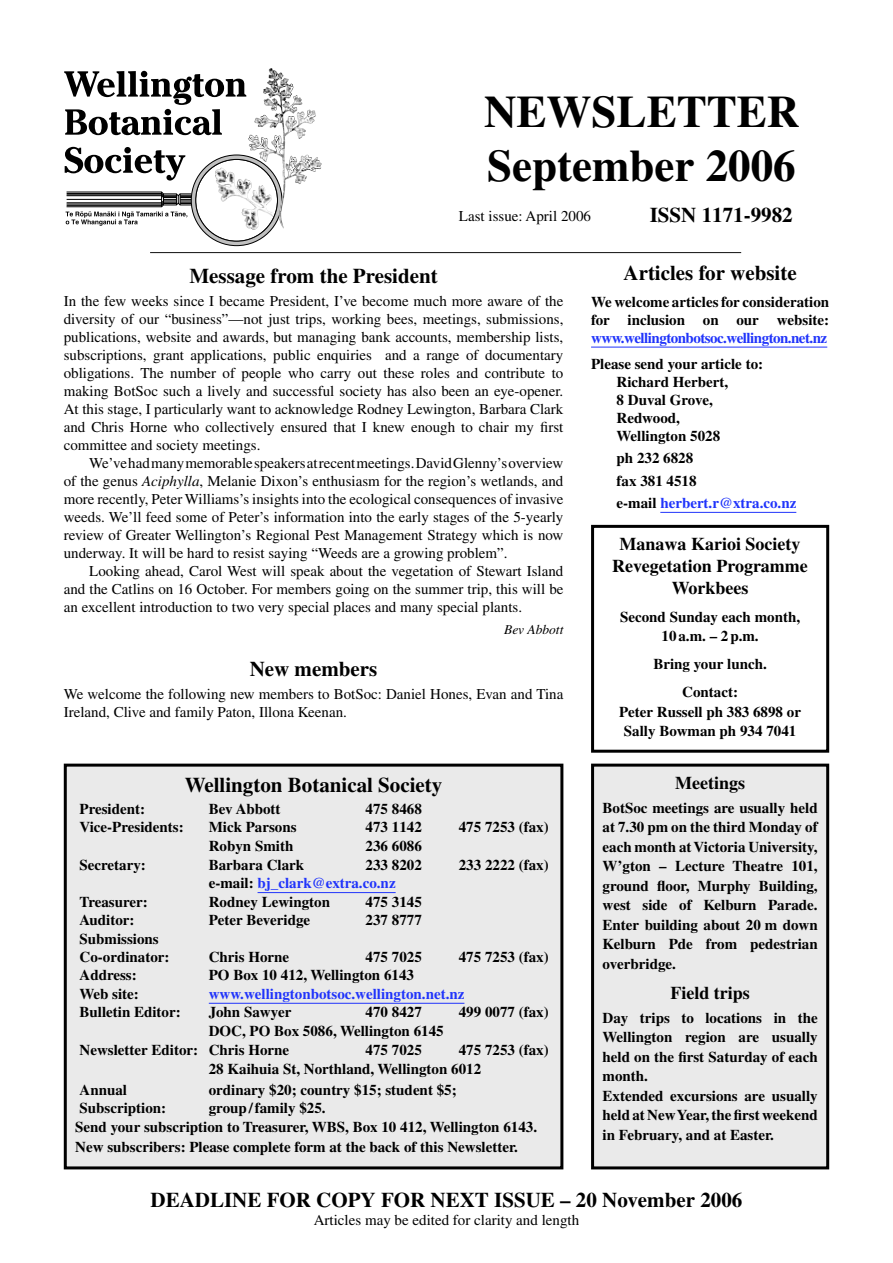
<style>
.page{position:relative;width:893px;height:1263px;background:#fff}
.page>*{position:absolute;margin:0;border:0;box-sizing:border-box;transform-origin:0 0}
.t1{font:700 45px "Times";color:#000}
.t2{font:700 21px "Times";color:#000}
.t3{font:700 18px/21.6px "Times";color:#000;text-align:center}
.t4{font:15px/18px "Times";color:#000;text-align:justify}
.t5{font:700 15px/19.5px "Times";color:#000}
.t6{font:700 15px "Times";color:#2034fb}
.t7{font:700 15px "Times";letter-spacing:-.035em;color:#2034fb}
.t8{font:italic 13.5px "Times";color:#000}
.s1{font-style:italic}
.s2{color:#000}
.s3{color:#2034fb}
</style>
<div class="page">
<hr style="left:150px;top:252px;width:591px;height:1px;background:#0f0f0f">
<div style="left:593px;top:765px;width:235px;height:403px;background:#eaeaea"></div>
<div style="left:591px;top:764px;width:238px;height:405px;border:3px solid #000"></div>
<div style="left:65px;top:765px;width:497px;height:403px;background:#eaeaea"></div>
<hr style="left:258px;top:892px;width:138px;height:1px;background:#2034fb">
<hr style="left:209px;top:1003px;width:255px;height:1px;background:#2034fb">
<div style="left:64px;top:764px;width:499px;height:405px;border:3px solid #000"></div>
<hr style="left:591px;top:347px;width:236px;height:1px;background:#2034fb">
<hr style="left:660px;top:512px;width:136px;height:1px;background:#2034fb">
<div style="left:591px;top:525px;width:238px;height:228px;border:3px solid #000"></div>
<svg style="left:64px;top:71px;width:182px;height:64px"></svg>
<svg style="left:65px;top:147px;width:219px;height:100px"></svg>
<img style="left:282px;top:176px;width:25px;height:22px">
<img style="left:283px;top:171px;width:32px;height:5px">
<img style="left:283px;top:163px;width:39px;height:8px">
<img style="left:260px;top:158px;width:60px;height:5px">
<img style="left:259px;top:154px;width:59px;height:4px">
<img style="left:249px;top:141px;width:36px;height:13px">
<img style="left:248px;top:136px;width:54px;height:5px">
<img style="left:249px;top:132px;width:56px;height:4px">
<img style="left:270px;top:127px;width:36px;height:5px">
<img style="left:256px;top:123px;width:47px;height:4px">
<img style="left:254px;top:118px;width:61px;height:5px">
<img style="left:260px;top:114px;width:56px;height:4px">
<img style="left:271px;top:110px;width:45px;height:4px">
<img style="left:266px;top:105px;width:44px;height:5px">
<img style="left:264px;top:97px;width:38px;height:8px">
<img style="left:263px;top:92px;width:35px;height:5px">
<img style="left:263px;top:88px;width:30px;height:4px">
<img style="left:266px;top:83px;width:28px;height:5px">
<img style="left:267px;top:68px;width:22px;height:15px">
<h1 class="t1" style="left:484px;top:85px;width:33px">newsletter</h1>
<h1 class="t1" style="left:487px;top:139px;width:310px">September 2006</h1>
<p class="t4" style="left:459px;top:207px;width:134px">Last issue: April 2006</p>
<h2 class="t2" style="left:650px;top:202px;width:144px">ISSN 1171-9982</h2>
<h2 class="t2" style="left:189px;top:264px;width:250px">Message from the President</h2>
<p class="t4" style="left:64px;top:291px;width:501px">In the few weeks since I became President, I’ve become much more aware of the diversity of our “business”—not just trips, working bees, meetings, submissions, publications, website and awards, but managing bank accounts, membership lists, subscriptions, grant applications, public enquiries and a range of documentary obligations. The number of people who carry out these roles and contribute to making BotSoc such a lively and successful society has also been an eye-opener.<br>At this stage, I particularly want to acknowledge Rodney Lewington, Barbara Clark and Chris Horne who collectively ensured that I knew enough to chair my first committee and society meetings.</p>
<p class="t4" style="left:64px;top:453px;width:501px;text-indent:26px">We’ve had many memorable speakers at recent meetings. David Glenny’s overview of the genus <span class="s1">Aciphylla</span>, Melanie Dixon’s enthusiasm for the region’s wetlands, and more recently, Peter Williams’s insights into the ecological consequences of invasive weeds. We’ll feed some of Peter’s information into the early stages of the 5-yearly review of Greater Wellington’s Regional Pest Management Strategy which is now underway. It will be hard to resist saying “Weeds are a growing problem”.</p>
<p class="t4" style="left:64px;top:561px;width:501px;text-indent:26px">Looking ahead, Carol West will speak about the vegetation of Stewart Island and the Catlins on 16 October. For members going on the summer trip, this will be an excellent introduction to two very special places and many special plants.</p>
<p class="t8" style="left:504px;top:622px;width:61px">Bev Abbott</p>
<h2 class="t2" style="left:250px;top:657px;width:129px">New members</h2>
<p class="t4" style="left:64px;top:684px;width:501px">We welcome the following new members to BotSoc: Daniel Hones, Evan and Tina<br>Ireland, Clive and family Paton, Illona Keenan.</p>
<h2 class="t2" style="left:185px;top:772px;width:259px">Wellington Botanical Society</h2>
<p class="t5" style="left:80px;top:799px;width:67px">President:</p>
<p class="t5" style="left:209px;top:799px;width:73px">Bev Abbott</p>
<p class="t5" style="left:366px;top:799px;width:58px">475 8468</p>
<p class="t5" style="left:80px;top:817px;width:106px">Vice-Presidents:</p>
<p class="t5" style="left:209px;top:817px;width:89px">Mick Parsons</p>
<p class="t5" style="left:366px;top:817px;width:58px">473 1142</p>
<p class="t5" style="left:459px;top:817px;width:91px">475 7253 (fax)</p>
<p class="t5" style="left:209px;top:836px;width:86px">Robyn Smith</p>
<p class="t5" style="left:366px;top:836px;width:58px">236 6086</p>
<p class="t5" style="left:80px;top:854px;width:68px">Secretary:</p>
<p class="t5" style="left:209px;top:854px;width:97px">Barbara Clark</p>
<p class="t5" style="left:366px;top:854px;width:58px">233 8202</p>
<p class="t5" style="left:459px;top:854px;width:91px">233 2222 (fax)</p>
<p class="t6" style="left:209px;top:874px;width:188px"><span class="s2">e-mail:</span> bj_clark@extra.co.nz</p>
<p class="t5" style="left:80px;top:891px;width:70px">Treasurer:</p>
<p class="t5" style="left:209px;top:891px;width:123px">Rodney Lewington</p>
<p class="t5" style="left:366px;top:891px;width:58px">475 3145</p>
<p class="t5" style="left:80px;top:910px;width:57px">Auditor:</p>
<p class="t5" style="left:209px;top:910px;width:103px">Peter Beveridge</p>
<p class="t5" style="left:366px;top:910px;width:58px">237 8777</p>
<p class="t5" style="left:80px;top:929px;width:91px;line-height:18px">Submissions<br>Co-ordinator:</p>
<p class="t5" style="left:209px;top:946px;width:82px">Chris Horne</p>
<p class="t5" style="left:366px;top:946px;width:58px">475 7025</p>
<p class="t5" style="left:459px;top:946px;width:91px">475 7253 (fax)</p>
<p class="t5" style="left:80px;top:965px;width:59px">Address:</p>
<p class="t5" style="left:209px;top:965px;width:207px">PO Box 10 412, Wellington 6143</p>
<p class="t5" style="left:80px;top:984px;width:61px">Web site:</p>
<p class="t6" style="left:209px;top:985px;width:257px">www.wellingtonbotsoc.wellington.net.nz</p>
<p class="t5" style="left:80px;top:1002px;width:103px">Bulletin Editor:</p>
<p class="t5" style="left:209px;top:1002px;width:84px">John Sawyer</p>
<p class="t5" style="left:366px;top:1002px;width:58px">470 8427</p>
<p class="t5" style="left:459px;top:1002px;width:91px">499 0077 (fax)</p>
<p class="t5" style="left:80px;top:1021px;width:366px;line-height:18.9px;text-indent:129px">DOC, PO Box 5086, Wellington 6145<br>Newsletter Editor: Chris Horne</p>
<p class="t5" style="left:209px;top:1040px;width:341px;line-height:18.9px;text-indent:250px">475 7253 (fax)<br>28 Kaihuia St, Northland, Wellington 6012</p>
<p class="t5" style="left:366px;top:1040px;width:58px">475 7025</p>
<p class="t5" style="left:80px;top:1081px;width:88px;line-height:18px">Annual<br>Subscription:</p>
<p class="t5" style="left:209px;top:1080px;width:249px">ordinary $20; country $15; student $5;</p>
<p class="t5" style="left:209px;top:1098px;width:118px">group/family $25.</p>
<p class="t5" style="left:75px;top:1117px;width:463px">Send your subscription to Treasurer, WBS, Box 10 412, Wellington 6143.</p>
<p class="t5" style="left:75px;top:1137px;width:444px">New subscribers: Please complete form at the back of this Newsletter.</p>
<h2 class="t2" style="left:623px;top:260px;width:175px">Articles for website</h2>
<p class="t5" style="left:591px;top:292px;width:240px;line-height:18px">We welcome articles for consideration for inclusion on our website:</p>
<p class="t7" style="left:591px;top:329px;width:238px">www.wellingtonbotsoc.wellington.net.nz</p>
<p class="t5" style="left:617px;top:355px;width:148px;line-height:18px;text-indent:-26px">Please send your article to:<br>Richard Herbert,<br>8 Duval Grove,<br>Redwood,<br>Wellington 5028</p>
<p class="t5" style="left:617px;top:447px;width:181px;line-height:22.2px">ph 232 6828<br>fax 381 4518<br>e-mail <span class="s3">herbert.r@xtra.co.nz</span></p>
<p class="t3" style="left:612px;top:533px;width:197px">Manawa Karioi Society<br>Revegetation Programme<br>Workbees</p>
<p class="t5" style="left:620px;top:606px;width:182px;text-align:center">Second Sunday each month,<br>10a.m. – 2p.m.</p>
<p class="t5" style="left:653px;top:650px;width:115px;line-height:28px;text-align:center">Bring your lunch.<br>Contact:</p>
<p class="t5" style="left:619px;top:701px;width:183px;text-align:center">Peter Russell ph 383 6898 or<br>Sally Bowman ph 934 7041</p>
<p class="t3" style="left:675px;top:772px;width:71px">Meetings</p>
<p class="t5" style="left:603px;top:798px;width:217px;text-align:justify">BotSoc meetings are usually held at 7.30 pm on the third Monday of each month at Victoria University, W’gton – Lecture Theatre 101, ground floor, Murphy Building, west side of Kelburn Parade.<br>Enter building about 20 m down Kelburn Pde from pedestrian overbridge.</p>
<p class="t3" style="left:670px;top:982px;width:81px">Field trips</p>
<p class="t5" style="left:603px;top:1008px;width:217px">Day trips to locations in the<br>Wellington region are usually held on the first Saturday of each month.<br>Extended excursions are usually held at New Year, the first weekend in February, and at Easter.</p>
<h2 class="t2" style="left:151px;top:1187px;width:593px">DEADLINE FOR COPY FOR NEXT ISSUE – 20 November 2006</h2>
<p class="t4" style="left:314px;top:1211px;width:267px">Articles may be edited for clarity and length</p>
</div>
